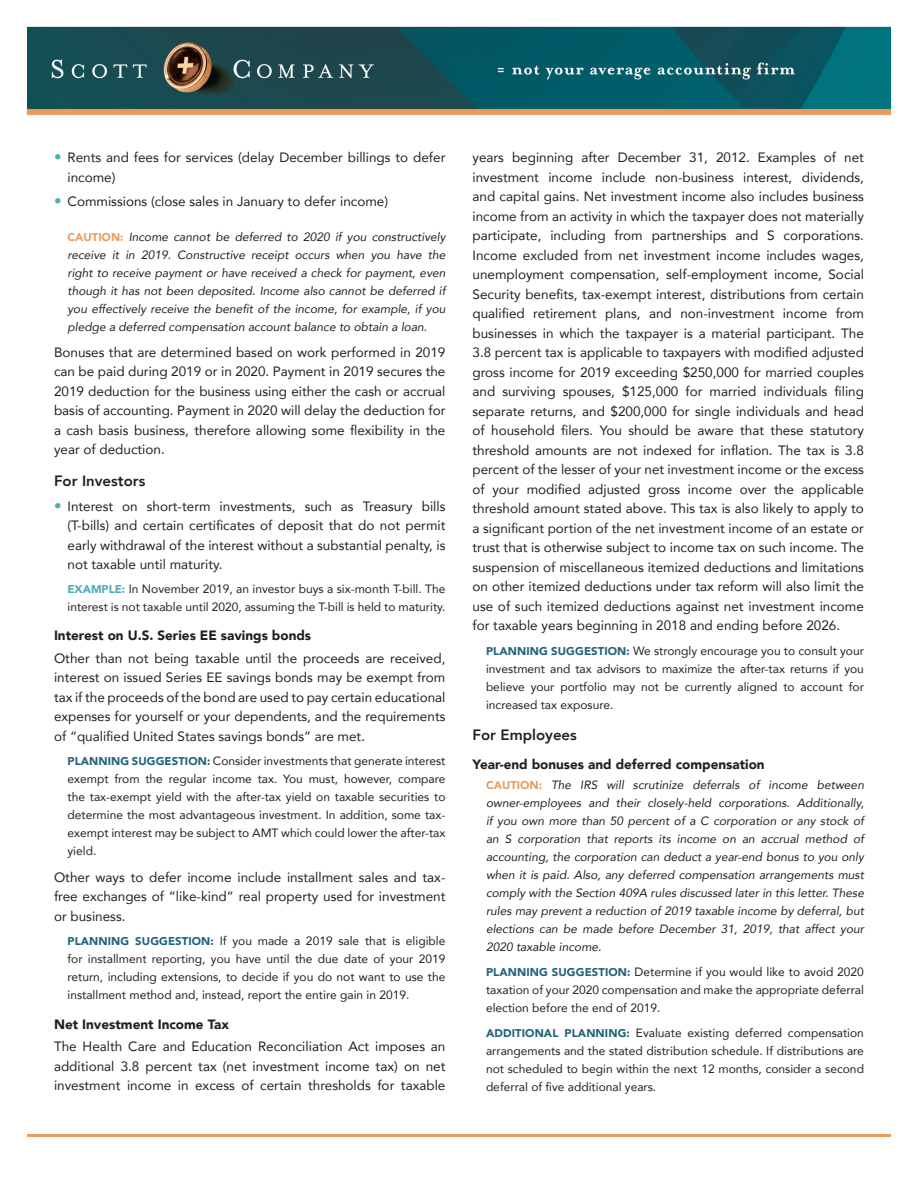
<style>
.page{position:relative;width:918px;height:1188px;background:#fff}
.page>*{position:absolute;margin:0;border:0;box-sizing:border-box;transform-origin:0 0}
.Sub_Sub_Heading{font:800 15px "Avenir";color:#231f20}
.t1{font:13.5px/19.5px "Avenir";color:#231f20;text-align:justify}
.Sub_Sub_Sub_Heading{font:900 13.5px "Avenir";color:#231f20}
.Indent{font:12px/18px "Avenir";color:#231f20;text-align:justify}
.Indent_Italic{font:italic 12px/18px "Avenir";color:#231f20;text-align:justify}
.s1{font-size:15px;color:#52abb8}
.s2{font-weight:900;font-style:normal;font-size:11.25px;color:#e99c5e}
.s3{font-weight:900;font-size:11.25px;color:#52abb8}
.s4{font-weight:900;font-size:11.25px;color:#22627c}
</style>
<div class="page">
<img style="left:26px;top:26px;width:865px;height:90px">
<hr style="left:27px;top:1134px;width:864px;height:3px;background:#e99c5e">
<p class="t1" style="left:68px;top:147px;width:379px;text-indent:-14px"><span class="s1">•</span> Rents and fees for services (delay December billings to defer income)</p>
<p class="t1" style="left:54px;top:192px;width:336px"><span class="s1">•</span> Commissions (close sales in January to defer income)</p>
<p class="Indent_Italic" style="left:68px;top:227px;width:380px"><span class="s2">CAUTION:</span> Income cannot be deferred to 2020 if you constructively receive it in 2019. Constructive receipt occurs when you have the right to receive payment or have received a check for payment, even though it has not been deposited. Income also cannot be deferred if you effectively receive the benefit of the income, for example, if you pledge a deferred compensation account balance to obtain a loan.</p>
<p class="t1" style="left:54px;top:342px;width:393px">Bonuses that are determined based on work performed in 2019 can be paid during 2019 or in 2020. Payment in 2019 secures the 2019 deduction for the business using either the cash or accrual basis of accounting. Payment in 2020 will delay the deduction for a cash basis business, therefore allowing some flexibility in the year of deduction.</p>
<p class="Sub_Sub_Heading" style="left:54px;top:469px;width:93px">For Investors</p>
<p class="t1" style="left:68px;top:496px;width:380px;text-indent:-14px"><span class="s1">•</span> Interest on short-term investments, such as Treasury bills (T-bills) and certain certificates of deposit that do not permit early withdrawal of the interest without a substantial penalty, is not taxable until maturity.</p>
<p class="Indent" style="left:68px;top:579px;width:379px"><span class="s3">EXAMPLE:</span> In November 2019, an investor buys a six-month T-bill. The interest is not taxable until 2020, assuming the T-bill is held to maturity.</p>
<p class="Sub_Sub_Sub_Heading" style="left:54px;top:624px;width:259px">Interest on U.S. Series EE savings bonds</p>
<p class="t1" style="left:54px;top:648px;width:393px">Other than not being taxable until the proceeds are received, interest on issued Series EE savings bonds may be exempt from tax if the proceeds of the bond are used to pay certain educational expenses for yourself or your dependents, and the requirements of “qualified United States savings bonds” are met.</p>
<p class="Indent" style="left:68px;top:752px;width:379px"><span class="s4">PLANNING SUGGESTION:</span> Consider investments that generate interest exempt from the regular income tax. You must, however, compare the tax-exempt yield with the after-tax yield on taxable securities to determine the most advantageous investment. In addition, some tax&shy;exempt interest may be subject to AMT which could lower the after-tax yield.</p>
<p class="t1" style="left:54px;top:867px;width:393px">Other ways to defer income include installment sales and tax&shy;free exchanges of “like-kind” real property used for investment or business.</p>
<p class="Indent" style="left:68px;top:932px;width:379px"><span class="s4">PLANNING SUGGESTION:</span> If you made a 2019 sale that is eligible for installment reporting, you have until the due date of your 2019 return, including extensions, to decide if you do not want to use the installment method and, instead, report the entire gain in 2019.</p>
<p class="Sub_Sub_Sub_Heading" style="left:54px;top:1013px;width:176px">Net Investment Income Tax</p>
<p class="t1" style="left:54px;top:1036px;width:393px">The Health Care and Education Reconciliation Act imposes an additional 3.8 percent tax (net investment income tax) on net investment income in excess of certain thresholds for taxable</p>
<p class="t1" style="left:472px;top:147px;width:393px">years beginning after December 31, 2012. Examples of net investment income include non-business interest, dividends, and capital gains. Net investment income also includes business income from an activity in which the taxpayer does not materially participate, including from partnerships and S corporations.<br>Income excluded from net investment income includes wages, unemployment compensation, self-employment income, Social Security benefits, tax-exempt interest, distributions from certain qualified retirement plans, and non-investment income from businesses in which the taxpayer is a material participant. The 3.8 percent tax is applicable to taxpayers with modified adjusted gross income for 2019 exceeding $250,000 for married couples and surviving spouses, $125,000 for married individuals filing separate returns, and $200,000 for single individuals and head of household filers. You should be aware that these statutory threshold amounts are not indexed for inflation. The tax is 3.8 percent of the lesser of your net investment income or the excess of your modified adjusted gross income over the applicable threshold amount stated above. This tax is also likely to apply to a significant portion of the net investment income of an estate or trust that is otherwise subject to income tax on such income. The suspension of miscellaneous itemized deductions and limitations on other itemized deductions under tax reform will also limit the use of such itemized deductions against net investment income for taxable years beginning in 2018 and ending before 2026.</p>
<p class="Indent" style="left:486px;top:641px;width:380px"><span class="s4">PLANNING SUGGESTION:</span> We strongly encourage you to consult your investment and tax advisors to maximize the after-tax returns if you believe your portfolio may not be currently aligned to account for increased tax exposure.</p>
<p class="Sub_Sub_Heading" style="left:472px;top:723px;width:106px">For Employees</p>
<p class="Sub_Sub_Sub_Heading" style="left:472px;top:752px;width:294px">Year-end bonuses and deferred compensation</p>
<p class="Indent_Italic" style="left:486px;top:776px;width:380px"><span class="s2">CAUTION:</span> The IRS will scrutinize deferrals of income between owner-employees and their closely-held corporations. Additionally, if you own more than 50 percent of a C corporation or any stock of an S corporation that reports its income on an accrual method of accounting, the corporation can deduct a year-end bonus to you only when it is paid. Also, any deferred compensation arrangements must comply with the Section 409A rules discussed later in this letter. These rules may prevent a reduction of 2019 taxable income by deferral, but elections can be made before December 31, 2019, that affect your 2020 taxable income.</p>
<p class="Indent" style="left:486px;top:963px;width:380px"><span class="s4">PLANNING SUGGESTION:</span> Determine if you would like to avoid 2020 taxation of your 2020 compensation and make the appropriate deferral election before the end of 2019.</p>
<p class="Indent" style="left:486px;top:1023px;width:380px"><span class="s4">ADDITIONAL PLANNING:</span> Evaluate existing deferred compensation arrangements and the stated distribution schedule. If distributions are not scheduled to begin within the next 12 months, consider a second deferral of five additional years.</p>
</div>
